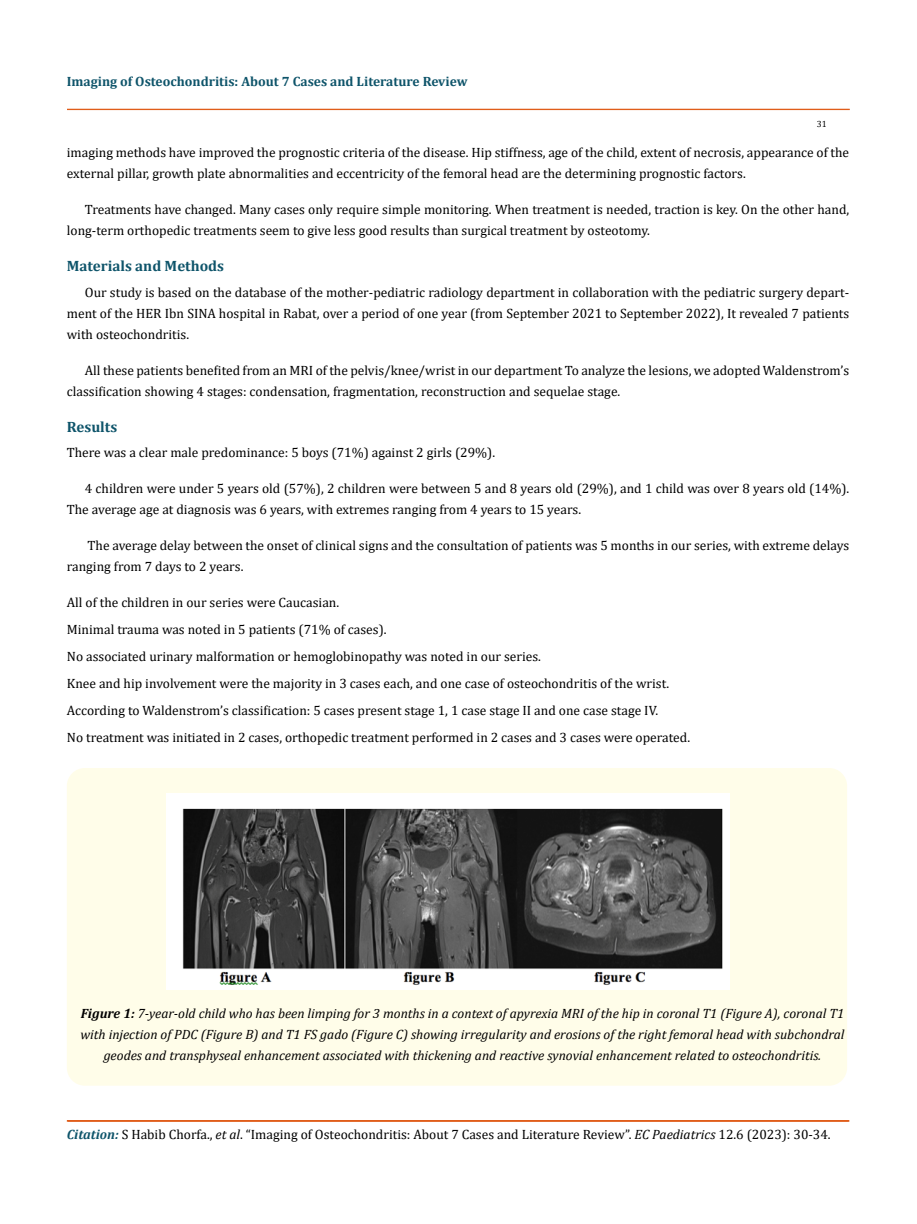
<style>
.page{position:relative;width:917px;height:1224px;background:#fff}
.page>*{position:absolute;margin:0;border:0;box-sizing:border-box;transform-origin:0 0}
.t1{font:700 15px "Cambria";color:#0e546a}
.t2{font:13.5px/21px "Cambria";color:#000}
.t3{font:italic 13.5px/21px "Cambria";color:#000;text-align:center}
.t4{font:700 13.5px "Cambria";color:#0e546a}
.t5{font:9px "Cambria";color:#000}
.s1{font-weight:700}
.s2{font-weight:700;font-style:italic;color:#0e546a}
.s3{font-style:italic}
</style>
<div class="page">
<div style="left:67px;top:109px;width:782px;height:1px;border:1px solid #e05d1a"></div>
<div style="left:67px;top:1121px;width:782px;height:1px;border:1px solid #e05d1a"></div>
<div style="left:67px;top:768px;width:780px;height:318px;background:#fffde9;border-radius:18px"></div>
<img style="left:166px;top:793px;width:563px;height:197px">
<p class="t4" style="left:67px;top:72px;width:402px">Imaging of Osteochondritis: About 7 Cases and Literature Review</p>
<p class="t5" style="left:816px;top:118px;width:11px">31</p>
<p class="t2" style="left:67px;top:142px;width:783px">imaging methods have improved the prognostic criteria of the disease. Hip stiffness, age of the child, extent of necrosis, appearance of the external pillar, growth plate abnormalities and eccentricity of the femoral head are the determining prognostic factors.</p>
<p class="t2" style="left:67px;top:199px;width:783px;text-indent:18px">Treatments have changed. Many cases only require simple monitoring. When treatment is needed, traction is key. On the other hand, long-term orthopedic treatments seem to give less good results than surgical treatment by osteotomy.</p>
<p class="t1" style="left:67px;top:255px;width:159px">Materials and Methods</p>
<p class="t2" style="left:67px;top:281px;width:784px;text-align:justify;text-indent:18px">Our study is based on the database of the mother-pediatric radiology department in collaboration with the pediatric surgery depart&shy;ment of the HER Ibn SINA hospital in Rabat, over a period of one year (from September 2021 to September 2022), It revealed 7 patients with osteochondritis.</p>
<p class="t2" style="left:67px;top:359px;width:783px;text-indent:18px">All these patients benefited from an MRI of the pelvis/knee/wrist in our department To analyze the lesions, we adopted Waldenstrom’s classification showing 4 stages: condensation, fragmentation, reconstruction and sequelae stage.</p>
<p class="t1" style="left:67px;top:416px;width:52px">Results</p>
<p class="t2" style="left:67px;top:442px;width:430px">There was a clear male predominance: 5 boys (71%) against 2 girls (29%).</p>
<p class="t2" style="left:67px;top:478px;width:784px;text-indent:18px">4 children were under 5 years old (57%), 2 children were between 5 and 8 years old (29%), and 1 child was over 8 years old (14%).<br>The average age at diagnosis was 6 years, with extremes ranging from 4 years to 15 years.</p>
<p class="t2" style="left:67px;top:535px;width:783px;text-indent:21px">The average delay between the onset of clinical signs and the consultation of patients was 5 months in our series, with extreme delays ranging from 7 days to 2 years.</p>
<p class="t2" style="left:67px;top:589px;width:624px;line-height:27px">All of the children in our series were Caucasian.<br>Minimal trauma was noted in 5 patients (71% of cases).<br>No associated urinary malformation or hemoglobinopathy was noted in our series.<br>Knee and hip involvement were the majority in 3 cases each, and one case of osteochondritis of the wrist.<br>According to Waldenstrom’s classification: 5 cases present stage 1, 1 case stage II and one case stage IV.<br>No treatment was initiated in 2 cases, orthopedic treatment performed in 2 cases and 3 cases were operated.</p>
<p class="t3" style="left:80px;top:1002px;width:765px"><span class="s1">Figure 1:</span> 7-year-old child who has been limping for 3 months in a context of apyrexia MRI of the hip in coronal T1 (Figure A), coronal T1 with injection of PDC (Figure B) and T1 FS gado (Figure C) showing irregularity and erosions of the right femoral head with subchondral geodes and transphyseal enhancement associated with thickening and reactive synovial enhancement related to osteochondritis.</p>
<p class="t2" style="left:67px;top:1124px;width:765px"><span class="s2">Citation:</span> S Habib Chorfa., <span class="s3">et al</span>. “Imaging of Osteochondritis: About 7 Cases and Literature Review”. <span class="s3">EC Paediatrics</span> 12.6 (2023): 30-34.</p>
</div>
